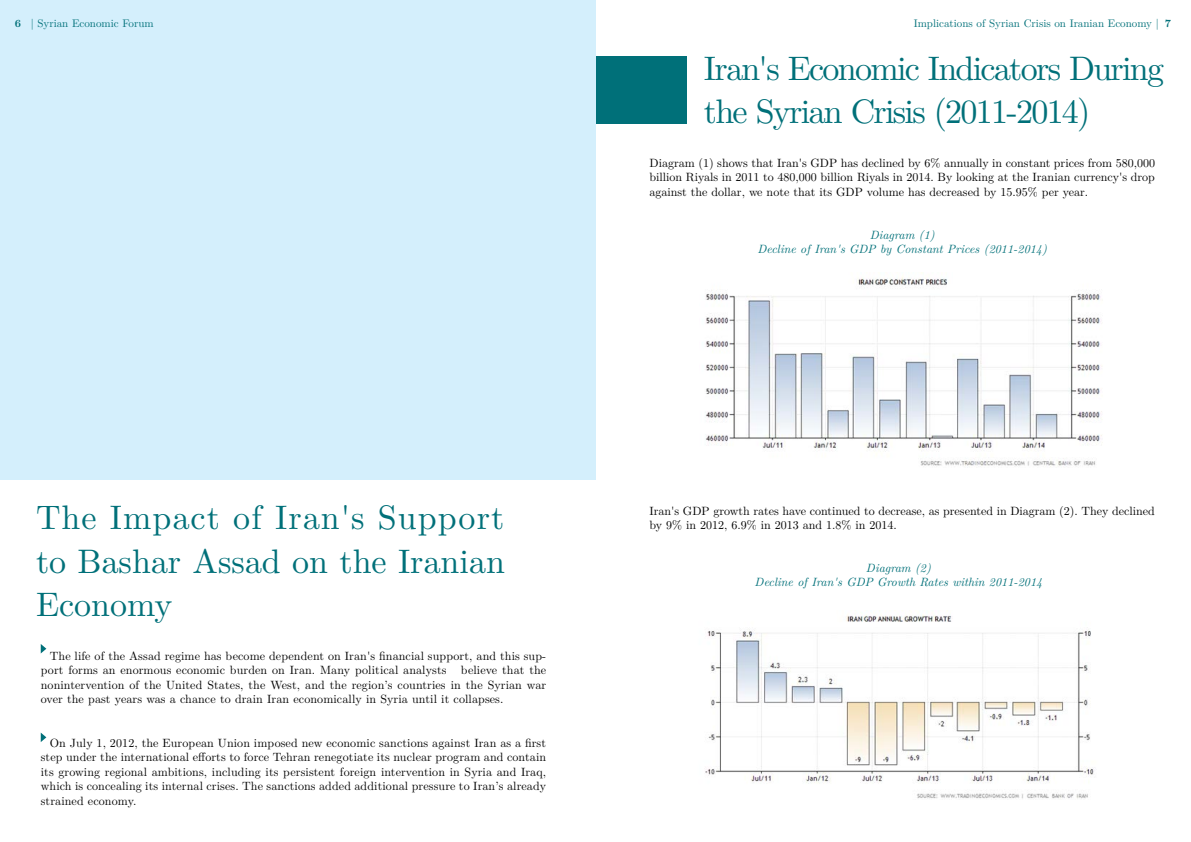
<style>
.page{position:relative;width:1191px;height:842px;background:#fff}
.page>*{position:absolute;margin:0;border:0;box-sizing:border-box;transform-origin:0 0}
.t1{font:34px/43.5px "LM Roman 10";letter-spacing:-.05em;color:#007079}
.t2{font:12px/14.5px "LM Roman 10";color:#000;text-align:justify}
.t3{font:italic 12px/14.4px "LM Roman 10";color:#007079;text-align:center}
.t4{font:11px "LM Roman 10";color:#007079}
.s1{font-weight:700}
</style>
<div class="page">
<div style="left:595px;top:56px;width:92px;height:67px;background:#007079"></div>
<div style="left:0;top:0;width:595px;height:479px;background:#d4effc"></div>
<svg style="left:41px;top:644px;width:5px;height:9px"></svg>
<svg style="left:41px;top:733px;width:5px;height:9px"></svg>
<img style="left:705px;top:272px;width:397px;height:195px">
<img style="left:705px;top:610px;width:389px;height:189px">
<p class="t4" style="left:15px;top:14px;width:140px"><span class="s1">6</span> | Syrian Economic Forum</p>
<p class="t4" style="left:914px;top:14px;width:259px">Implications of Syrian Crisis on Iranian Economy | <span class="s1">7</span></p>
<h1 class="t1" style="left:704px;top:44px;width:462px">Iran's Economic Indicators During the Syrian Crisis (2011-2014)</h1>
<h1 class="t1" style="left:36px;top:493px;width:470px;text-align:justify">The Impact of Iran's Support to Bashar Assad on the Iranian Economy</h1>
<p class="t2" style="left:41px;top:647px;width:507px;text-indent:9px">The life of the Assad regime has become dependent on Iran's financial support, and this sup&shy;port forms an enormous economic burden on Iran. Many political analysts believe that the nonintervention of the United States, the West, and the region’s countries in the Syrian war over the past years was a chance to drain Iran economically in Syria until it collapses.</p>
<p class="t2" style="left:41px;top:734px;width:507px;text-indent:9px">On July 1, 2012, the European Union imposed new economic sanctions against Iran as a first step under the international efforts to force Tehran renegotiate its nuclear program and contain its growing regional ambitions, including its persistent foreign intervention in Syria and Iraq, which is concealing its internal crises. The sanctions added additional pressure to Iran’s already strained economy.</p>
<p class="t2" style="left:649px;top:154px;width:507px">Diagram (1) shows that Iran's GDP has declined by 6% annually in constant prices from 580,000 billion Riyals in 2011 to 480,000 billion Riyals in 2014. By looking at the Iranian currency's drop against the dollar, we note that its GDP volume has decreased by 15.95% per year.</p>
<p class="t3" style="left:757px;top:227px;width:291px">Diagram (1)<br>Decline of Iran's GDP by Constant Prices (2011-2014)</p>
<p class="t2" style="left:649px;top:502px;width:507px">Iran's GDP growth rates have continued to decrease, as presented in Diagram (2). They declined by 9% in 2012, 6.9% in 2013 and 1.8% in 2014.</p>
<p class="t3" style="left:754px;top:559px;width:289px">Diagram (2)<br>Decline of Iran's GDP Growth Rates within 2011-2014</p>
</div>
